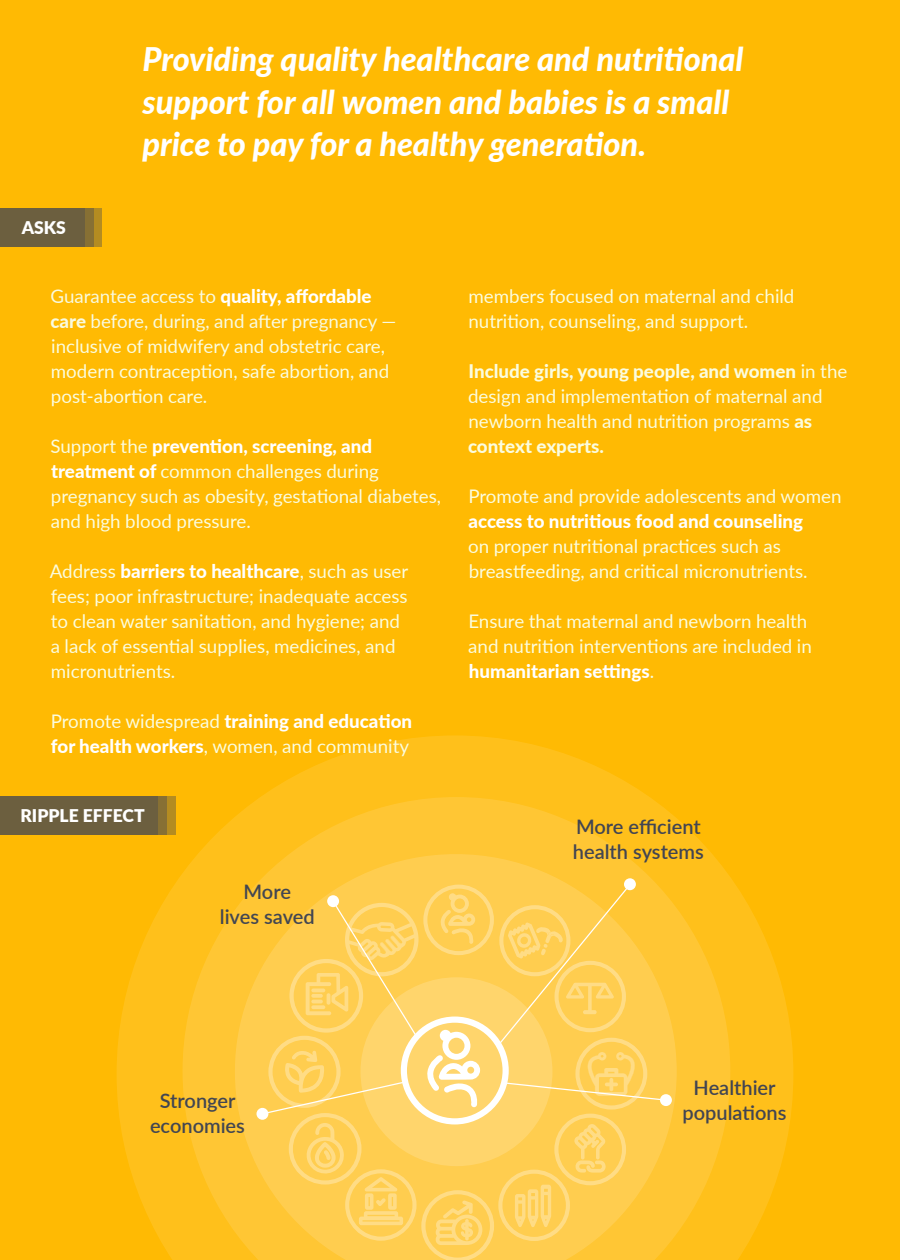
<style>
.page{position:relative;width:900px;height:1260px;background:#ffba03}
.page>*{position:absolute;margin:0;border:0;box-sizing:border-box;transform-origin:0 0}
.t1{font:italic 800 32.5px "Lato";color:#fff}
.t2{font:600 20px "Lato";color:#424552}
.t3{font:600 20px "Lato";color:#424652}
.t4{font:18.75px/25px "Lato";color:#fbfcde}
.t5{font:800 18.75px "Lato";color:#fbfcde}
.t6{font:900 17.5px "Lato";color:#fff}
.s1{color:#f9fadf}
.s2{font-weight:800;color:#fff}
.s3{font-weight:800;color:#f9fadf}
.s4{font-weight:800}
</style>
<div class="page">
<div style="left:0;top:796px;width:158px;height:39px;background:#6c5f3f"></div>
<svg style="left:117px;top:735px;width:676px;height:525px;fill:#ffbf1b"></svg>
<svg style="left:183px;top:797px;width:547px;height:463px;background:#ffc225"></svg>
<svg style="left:235px;top:854px;width:442px;height:406px;background:#ffc73a"></svg>
<div style="left:624px;top:878px;width:12px;height:12px;background:#fff;border-radius:50%"></div>
<div style="left:660px;top:1094px;width:12px;height:12px;background:#fff;border-radius:50%"></div>
<div style="left:0;top:208px;width:102px;height:39px;background:#b48c21"></div>
<div style="left:0;top:208px;width:94px;height:39px;background:#877034"></div>
<div style="left:0;top:208px;width:85px;height:39px;background:#6c5f3f"></div>
<div style="left:257px;top:1108px;width:11px;height:12px;background:#fff;border-radius:50%"></div>
<svg style="left:261px;top:883px;width:406px;height:377px;background:#ffd05c"></svg>
<p class="t6" style="left:22px;top:214px;width:46px">ASKS</p>
<p class="t1" style="left:142px;top:35px;width:602px">Providing quality healthcare and nutritional</p>
<p class="t1" style="left:142px;top:78px;width:588px">support for all women and babies is a small</p>
<p class="t1" style="left:142px;top:120px;width:505px">price to pay for a healthy generation.</p>
<p class="t4" style="left:50px;top:283px;width:347px"><span class="s1">Guarantee access to</span> <span class="s2">quality, affordable </span><span class="s3">care</span> <span class="s1">before, during, and after pregnancy — </span>inclusive of midwifery and obstetric care, modern contraception, safe abortion, and</p>
<p class="t4" style="left:51px;top:383px;width:158px">post-abortion care.</p>
<p class="t4" style="left:50px;top:433px;width:392px">Support the <span class="s2">prevention, screening, and treatment of</span> common challenges during pregnancy such as obesity, gestational diabetes, and high blood pressure.</p>
<p class="t4" style="left:50px;top:558px;width:360px">Address <span class="s2">barriers to healthcare</span>, such as user fees; poor infrastructure; inadequate access to clean water sanitation, and hygiene; and a lack of essential supplies, medicines, and micronutrients.</p>
<p class="t4" style="left:51px;top:708px;width:363px">Promote widespread <span class="s2">training and education for health workers</span>, women, and community</p>
<p class="t6" style="left:20px;top:803px;width:126px">RIPPLE EFFECT</p>
<p class="t3" style="left:244px;top:877px;width:49px">More</p>
<p class="t3" style="left:220px;top:902px;width:96px">lives saved</p>
<p class="t4" style="left:468px;top:283px;width:328px">members focused on maternal and child nutrition, counseling, and support.</p>
<p class="t4" style="left:468px;top:358px;width:381px"><span class="s4">Include girls, young people, and women</span> in the design and implementation of maternal and newborn health and nutrition programs <span class="s4">as</span></p>
<p class="t5" style="left:468px;top:432px;width:137px">context experts.</p>
<p class="t4" style="left:468px;top:483px;width:375px">Promote and provide adolescents and women <span class="s2">access to nutritious food and counseling<br></span>on proper nutritional practices such as breastfeeding, and critical micronutrients.</p>
<p class="t4" style="left:468px;top:608px;width:345px">Ensure that maternal and newborn health and nutrition interventions are included in <span class="s2">humanitarian settings</span>.</p>
<p class="t2" style="left:576px;top:812px;width:126px">More efficient</p>
<p class="t2" style="left:573px;top:837px;width:132px">health systems</p>
<p class="t3" style="left:160px;top:1086px;width:77px">Stronger</p>
<p class="t3" style="left:150px;top:1111px;width:96px">economies</p>
<p class="t2" style="left:694px;top:1073px;width:83px">Healthier</p>
<p class="t2" style="left:682px;top:1098px;width:105px">populations</p>
</div>
